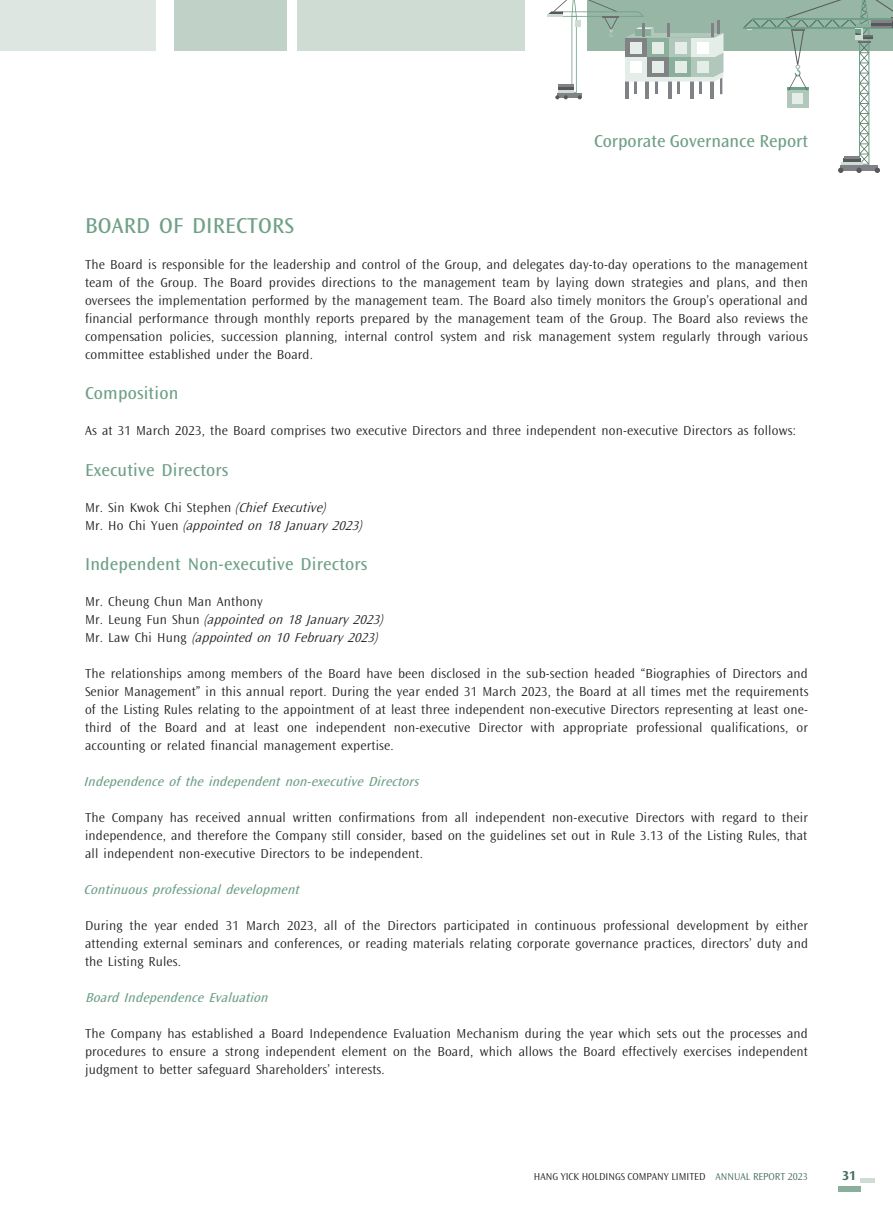
<style>
.page{position:relative;width:893px;height:1212px;background:#fff}
.page>*{position:absolute;margin:0;border:0;box-sizing:border-box;transform-origin:0 0}
._03_H1{font:22.5px "Ocean Sans Std";letter-spacing:.01em;color:#6fa088}
._04___H2{font:18px "Ocean Sans Std";letter-spacing:.01em;color:#6fa088}
._01_Body_Text{font:300 13.5px/18px "Ocean Sans Std";letter-spacing:.01em;color:#231f20;text-align:justify}
._01_Body_Text-2{font:italic 300 13.5px "Ocean Sans Std";color:#231f20}
._05_____H3{font:italic 13.5px "Ocean Sans Std";color:#6fa088}
.t1{font:700 13.5px "Ocean Sans Std";color:#476c5a}
.t2{font:300 10.5px "Ocean Sans Std";color:#231f20}
.s1{font-style:italic}
.s2{font-style:normal}
.s3{color:#476c5a}
</style>
<div class="page">
<div style="left:0;top:0;width:156px;height:51px;background:#dde6e0"></div>
<div style="left:588px;top:0;width:305px;height:51px;background:#97b6a5"></div>
<div style="left:297px;top:0;width:227px;height:51px;background:#cedcd4"></div>
<div style="left:174px;top:0;width:113px;height:51px;background:#c0d1c7"></div>
<svg style="left:743px;top:0;width:150px;height:173px"></svg>
<svg style="left:548px;top:0;width:175px;height:99px"></svg>
<div style="left:838px;top:1186px;width:22px;height:6px;background:#8aaf9a"></div>
<hr style="left:860px;top:1178px;width:15px;height:4px;background:#cedcd4">
<h2 class="_04___H2" style="left:594px;top:131px;width:215px">Corporate Governance Report</h2>
<p class="_03_H1" style="left:85px;top:213px;width:210px">BOARD OF DIRECTORS</p>
<p class="_01_Body_Text" style="left:85px;top:255px;width:724px">The Board is responsible for the leadership and control of the Group, and delegates day-to-day operations to the management team of the Group. The Board provides directions to the management team by laying down strategies and plans, and then oversees the implementation performed by the management team. The Board also timely monitors the Group’s operational and financial performance through monthly reports prepared by the management team of the Group. The Board also reviews the compensation policies, succession planning, internal control system and risk management system regularly through various committee established under the Board.</p>
<p class="_04___H2" style="left:85px;top:383px;width:95px">Composition</p>
<p class="_01_Body_Text" style="left:85px;top:422px;width:713px">As at 31 March 2023, the Board comprises two executive Directors and three independent non-executive Directors as follows:</p>
<p class="_04___H2" style="left:85px;top:460px;width:145px">Executive Directors</p>
<p class="_01_Body_Text" style="left:85px;top:498px;width:246px">Mr. Sin Kwok Chi Stephen <span class="s1">(Chief Executive)</span></p>
<p class="_01_Body_Text-2" style="left:85px;top:518px;width:282px"><span class="s2">M r . H o C h i Y u e n</span> (appointed on 18 January 2023)</p>
<p class="_04___H2" style="left:85px;top:554px;width:284px">Independent Non-executive Directors</p>
<p class="_01_Body_Text" style="left:85px;top:593px;width:179px">Mr. Cheung Chun Man Anthony</p>
<p class="_01_Body_Text-2" style="left:85px;top:612px;width:303px"><span class="s2">M r . L e u n g F u n S h u n</span> (appointed on 18 January 2023)</p>
<p class="_01_Body_Text-2" style="left:85px;top:630px;width:298px"><span class="s2">M r . L a w C h i H u n g</span> (appointed on 10 February 2023)</p>
<p class="_01_Body_Text" style="left:85px;top:665px;width:725px">The relationships among members of the Board have been disclosed in the sub-section headed “Biographies of Directors and Senior Management” in this annual report. During the year ended 31 March 2023, the Board at all times met the requirements of the Listing Rules relating to the appointment of at least three independent non-executive Directors representing at least one&shy;third of the Board and at least one independent non-executive Director with appropriate professional qualifications, or accounting or related financial management expertise.</p>
<p class="_05_____H3" style="left:84px;top:774px;width:340px">Independence of the independent non-executive Directors</p>
<p class="_01_Body_Text" style="left:85px;top:809px;width:724px">The Company has received annual written confirmations from all independent non-executive Directors with regard to their independence, and therefore the Company still consider, based on the guidelines set out in Rule 3.13 of the Listing Rules, that all independent non-executive Directors to be independent.</p>
<p class="_05_____H3" style="left:84px;top:882px;width:221px">Continuous professional development</p>
<p class="_01_Body_Text" style="left:85px;top:917px;width:724px">During the year ended 31 March 2023, all of the Directors participated in continuous professional development by either attending external seminars and conferences, or reading materials relating corporate governance practices, directors’ duty and the Listing Rules.</p>
<p class="_05_____H3" style="left:85px;top:990px;width:188px">Board Independence Evaluation</p>
<p class="_01_Body_Text" style="left:85px;top:1025px;width:724px">The Company has established a Board Independence Evaluation Mechanism during the year which sets out the processes and procedures to ensure a strong independent element on the Board, which allows the Board effectively exercises independent judgment to better safeguard Shareholders’ interests.</p>
<p class="t2" style="left:534px;top:1171px;width:275px">HANG YICK HOLDINGS COMPANY LIMITED <span class="s3">ANNUAL REPORT 2023</span></p>
<p class="t1" style="left:842px;top:1168px;width:16px">31</p>
</div>
